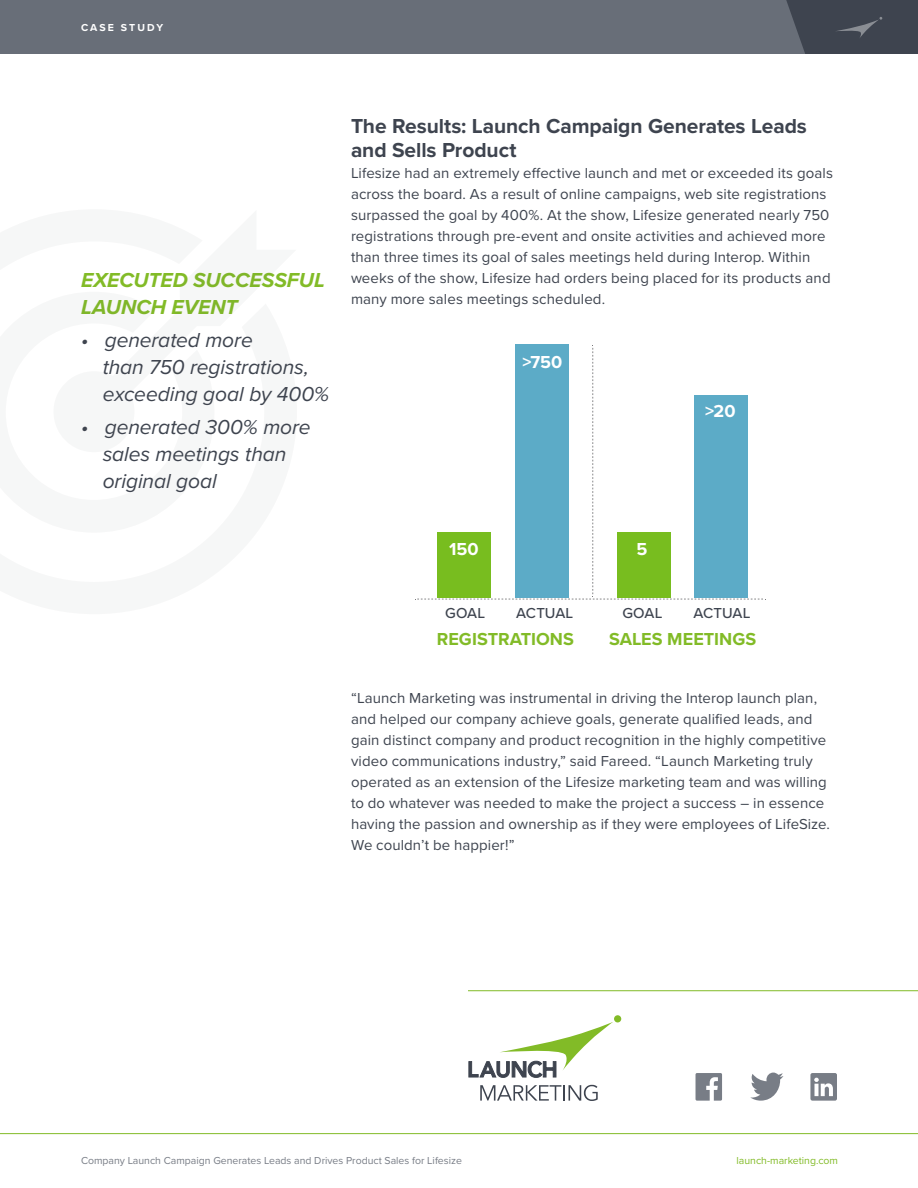
<style>
.page{position:relative;width:918px;height:1188px;background:#fff}
.page>*{position:absolute;margin:0;border:0;box-sizing:border-box;transform-origin:0 0}
.t1{font:italic 21px/27px "Proxima Nova";letter-spacing:-.005em;color:#3e444f}
.t2{font:700 21px/24px "Proxima Nova";letter-spacing:-.005em;color:#3e444f}
.t3{font:italic 700 21px/27px "Proxima Nova";color:#82bb27}
.t4{font:700 18px "Proxima Nova";letter-spacing:.005em;color:#82bb27}
.t5{font:700 18px "Proxima Nova";color:#fff}
.t6{font:15px/21px "Proxima Nova";letter-spacing:.005em;color:#3e444f}
.t7{font:500 15px "Proxima Nova";letter-spacing:.005em;color:#3e444f}
.t8{font:10.5px "Proxima Nova";color:#787d86}
.t9{font:10.5px "Proxima Nova";color:#82bb27}
.t10{font:700 10.5px "Proxima Nova";letter-spacing:.195em;color:#fff}
</style>
<div class="page">
<div style="left:0;top:0;width:918px;height:54px;background:#686e78"></div>
<svg style="left:786px;top:0;width:132px;height:54px;background:#424853"></svg>
<hr style="left:0;top:1133px;width:918px;height:1px;background:#82bb27">
<div style="left:614px;top:1015px;width:7px;height:8px;background:#82bb27;border-radius:50%"></div>
<svg style="left:469px;top:1022px;width:144px;height:79px"></svg>
<svg style="left:696px;top:1073px;width:26px;height:28px"></svg>
<svg style="left:810px;top:1073px;width:27px;height:28px"></svg>
<svg style="left:750px;top:1073px;width:34px;height:28px"></svg>
<hr style="left:468px;top:990px;width:450px;height:1px;background:#82bb27">
<svg style="left:415px;top:345px;width:351px;height:255px"></svg>
<div style="left:515px;top:345px;width:54px;height:253px;background:#5cabc7"></div>
<div style="left:694px;top:395px;width:54px;height:203px;background:#5cabc7"></div>
<p class="t10" style="left:81px;top:19px;width:84px">CASE STUDY</p>
<h1 class="t3" style="left:81px;top:266px;width:246px">EXECUTED SUCCESSFUL<br>LAUNCH EVENT</h1>
<h1 class="t1" style="left:103px;top:325px;width:228px;text-indent:-22px">• generated more<br>than 750 registrations, exceeding goal by 400%</h1>
<h1 class="t1" style="left:103px;top:413px;width:210px;text-indent:-22px">• generated 300% more sales meetings than original goal</h1>
<h1 class="t2" style="left:351px;top:113px;width:457px">The Results: Launch Campaign Generates Leads and Sells Product</h1>
<p class="t6" style="left:351px;top:162px;width:483px">Lifesize had an extremely effective launch and met or exceeded its goals across the board. As a result of online campaigns, web site registrations surpassed the goal by 400%. At the show, Lifesize generated nearly 750 registrations through pre-event and onsite activities and achieved more than three times its goal of sales meetings held during Interop. Within weeks of the show, Lifesize had orders being placed for its products and many more sales meetings scheduled.</p>
<p class="t5" style="left:522px;top:348px;width:41px">&gt;750</p>
<p class="t5" style="left:449px;top:535px;width:31px">150</p>
<p class="t5" style="left:637px;top:535px;width:12px">5</p>
<p class="t5" style="left:705px;top:397px;width:32px">&gt;20</p>
<p class="t7" style="left:445px;top:602px;width:42px">GOAL</p>
<p class="t7" style="left:516px;top:602px;width:59px">ACTUAL</p>
<p class="t4" style="left:437px;top:626px;width:139px">REGISTRATIONS</p>
<p class="t7" style="left:622px;top:602px;width:42px">GOAL</p>
<p class="t7" style="left:693px;top:602px;width:59px">ACTUAL</p>
<p class="t4" style="left:609px;top:626px;width:149px">SALES MEETINGS</p>
<p class="t6" style="left:351px;top:687px;width:480px">“Launch Marketing was instrumental in driving the Interop launch plan, and helped our company achieve goals, generate qualified leads, and gain distinct company and product recognition in the highly competitive video communications industry,” said Fareed. “Launch Marketing truly operated as an extension of the Lifesize marketing team and was willing to do whatever was needed to make the project a success – in essence having the passion and ownership as if they were employees of LifeSize.<br>We couldn’t be happier!”</p>
<p class="t8" style="left:81px;top:1153px;width:383px">Company Launch Campaign Generates Leads and Drives Product Sales for Lifesize</p>
<p class="t9" style="left:737px;top:1153px;width:103px">launch-marketing.com</p>
</div>
